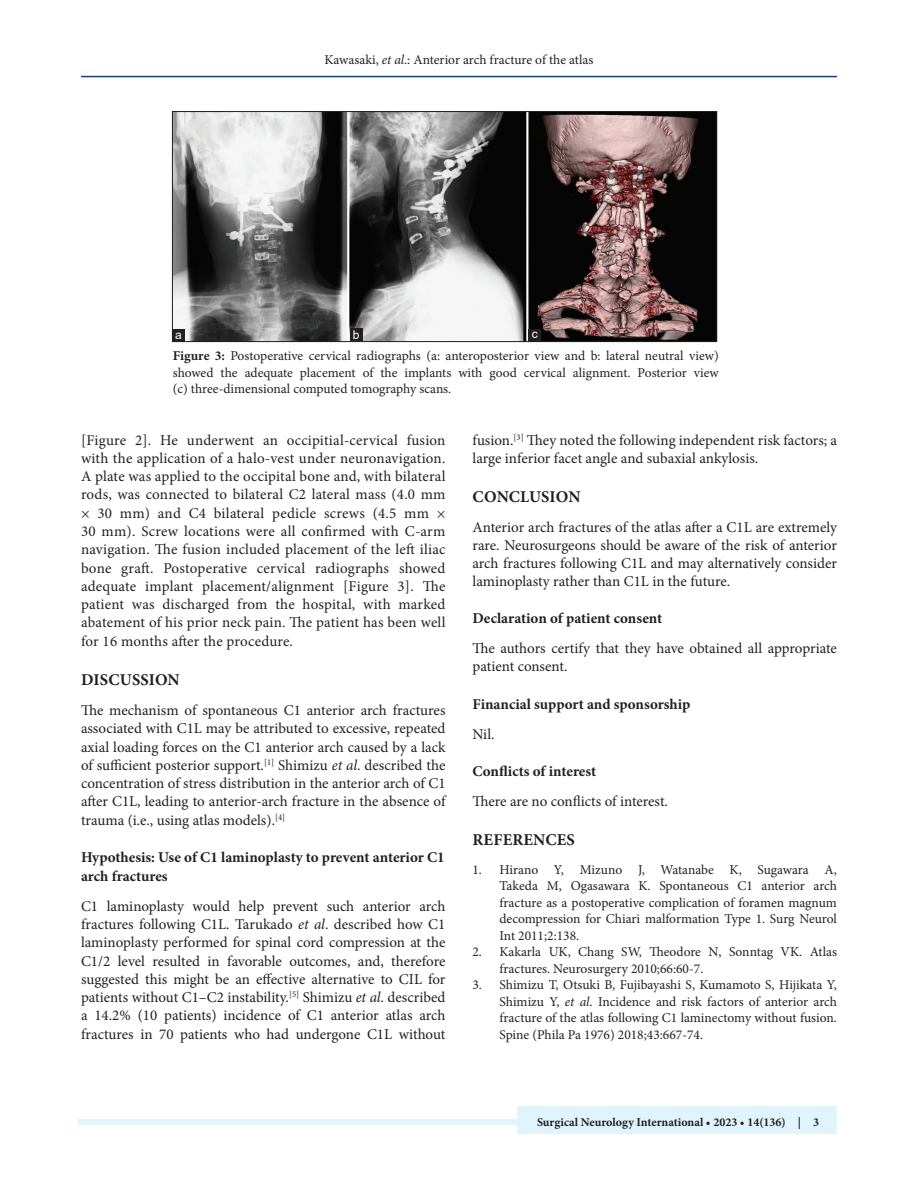
<style>
.page{position:relative;width:918px;height:1188px;background:#fff}
.page>*{position:absolute;margin:0;border:0;box-sizing:border-box;transform-origin:0 0}
.t1{font:700 16.5px "Minion Pro";letter-spacing:.01em;color:#231f20}
.TX{font:15px/18.3px "Minion Pro";color:#231f20;text-align:justify}
.t2{font:700 15px/18.3px "Minion Pro";color:#231f20}
.REF{font:13.5px/16.5px "Minion Pro";color:#231f20;text-align:justify}
.FGC{font:13.5px/16.5px "Minion Pro";color:#231f20;text-align:justify}
.JF{font:700 12px "Minion Pro";color:#231f20}
.LABEL{font:12px "Arial";color:#fff}
.s1{font-style:italic}
.s2{font-weight:700}
</style>
<div class="page">
<hr style="left:81px;top:76px;width:756px;height:1px;background:#164077">
<div style="left:78px;top:1119px;width:756px;height:6px;background:#e1f4fc"></div>
<div style="left:518px;top:1106px;width:319px;height:28px;background:#e1f4fc"></div>
<img style="left:174px;top:113px;width:541px;height:227px">
<div style="left:172px;top:111px;width:545px;height:231px;border:1px solid #231f20"></div>
<div style="left:529px;top:329px;width:12px;height:12px;background:#231f20"></div>
<div style="left:350px;top:328px;width:12px;height:13px;background:#231f20"></div>
<div style="left:172px;top:329px;width:13px;height:13px;background:#231f20"></div>
<p class="FGC" style="left:325px;top:51px;width:270px">Kawasaki, <span class="s1">et al</span>.: Anterior arch fracture of the atlas</p>
<p class="LABEL" style="left:175px;top:326px;width:8px">a</p>
<p class="LABEL" style="left:353px;top:327px;width:8px">b</p>
<p class="LABEL" style="left:532px;top:326px;width:7px">c</p>
<p class="FGC" style="left:173px;top:348px;width:547px"><span class="s2">Figure 3:</span> Postoperative cervical radiographs (a: anteroposterior view and b: lateral neutral view) showed the adequate placement of the implants with good cervical alignment. Posterior view (c) three-dimensional computed tomography scans.</p>
<p class="TX" style="left:81px;top:431px;width:366px">[Figure 2]. He underwent an occipitial-cervical fusion with the application of a halo-vest under neuronavigation.<br>A plate was applied to the occipital bone and, with bilateral rods, was connected to bilateral C2 lateral mass (4.0 mm × 30 mm) and C4 bilateral pedicle screws (4.5 mm × 30 mm). Screw locations were all confirmed with C-arm navigation. The fusion included placement of the left iliac bone graft. Postoperative cervical radiographs showed adequate implant placement/alignment [Figure 3]. The patient was discharged from the hospital, with marked abatement of his prior neck pain. The patient has been well for 16 months after the procedure.</p>
<h1 class="t1" style="left:81px;top:668px;width:100px">DISCUSSION</h1>
<p class="TX" style="left:81px;top:701px;width:366px">The mechanism of spontaneous C1 anterior arch fractures associated with C1L may be attributed to excessive, repeated axial loading forces on the C1 anterior arch caused by a lack of sufficient posterior support.<sup>[1]</sup> Shimizu <span class="s1">et al</span>. described the concentration of stress distribution in the anterior arch of C1 after C1L, leading to anterior-arch fracture in the absence of trauma (i.e., using atlas models).<sup>[4]</sup></p>
<h2 class="t2" style="left:81px;top:848px;width:365px">Hypothesis: Use of C1 laminoplasty to prevent anterior C1 arch fractures</h2>
<p class="TX" style="left:81px;top:897px;width:366px">C1 laminoplasty would help prevent such anterior arch fractures following C1L. Tarukado <span class="s1">et al</span>. described how C1 laminoplasty performed for spinal cord compression at the C1/2 level resulted in favorable outcomes, and, therefore suggested this might be an effective alternative to CIL for patients without C1–C2 instability.<sup>[5]</sup> Shimizu <span class="s1">et al</span>. described a 14.2% (10 patients) incidence of C1 anterior atlas arch fractures in 70 patients who had undergone C1L without</p>
<p class="TX" style="left:472px;top:431px;width:366px">fusion.<sup>[3]</sup> They noted the following independent risk factors; a large inferior facet angle and subaxial ankylosis.</p>
<h1 class="t1" style="left:473px;top:485px;width:109px">CONCLUSION</h1>
<p class="TX" style="left:472px;top:518px;width:366px">Anterior arch fractures of the atlas after a C1L are extremely rare. Neurosurgeons should be aware of the risk of anterior arch fractures following C1L and may alternatively consider laminoplasty rather than C1L in the future.</p>
<h2 class="t2" style="left:472px;top:609px;width:191px">Declaration of patient consent</h2>
<p class="TX" style="left:472px;top:639px;width:366px">The authors certify that they have obtained all appropriate patient consent.</p>
<h2 class="t2" style="left:472px;top:695px;width:219px">Financial support and sponsorship</h2>
<p class="TX" style="left:472px;top:725px;width:24px">Nil.</p>
<h2 class="t2" style="left:472px;top:762px;width:125px">Conflicts of interest</h2>
<p class="TX" style="left:472px;top:792px;width:197px">There are no conflicts of interest.</p>
<h1 class="t1" style="left:473px;top:828px;width:104px">REFERENCES</h1>
<p class="REF" style="left:500px;top:861px;width:339px;text-indent:-27px">1. Hirano Y, Mizuno J, Watanabe K, Sugawara A, Takeda M, Ogasawara K. Spontaneous C1 anterior arch fracture as a postoperative complication of foramen magnum decompression for Chiari malformation Type 1. Surg Neurol Int 2011;2:138.</p>
<p class="REF" style="left:500px;top:944px;width:339px;text-indent:-27px">2. Kakarla UK, Chang SW, Theodore N, Sonntag VK. Atlas fractures. Neurosurgery 2010;66:60-7.</p>
<p class="REF" style="left:500px;top:977px;width:339px;text-indent:-27px">3. Shimizu T, Otsuki B, Fujibayashi S, Kumamoto S, Hijikata Y, Shimizu Y, <span class="s1">et al</span>. Incidence and risk factors of anterior arch fracture of the atlas following C1 laminectomy without fusion.<br>Spine (Phila Pa 1976) 2018;43:667-74.</p>
<p class="JF" style="left:537px;top:1113px;width:284px">Surgical Neurology International • 2023 • 14(136) | 3</p>
</div>
